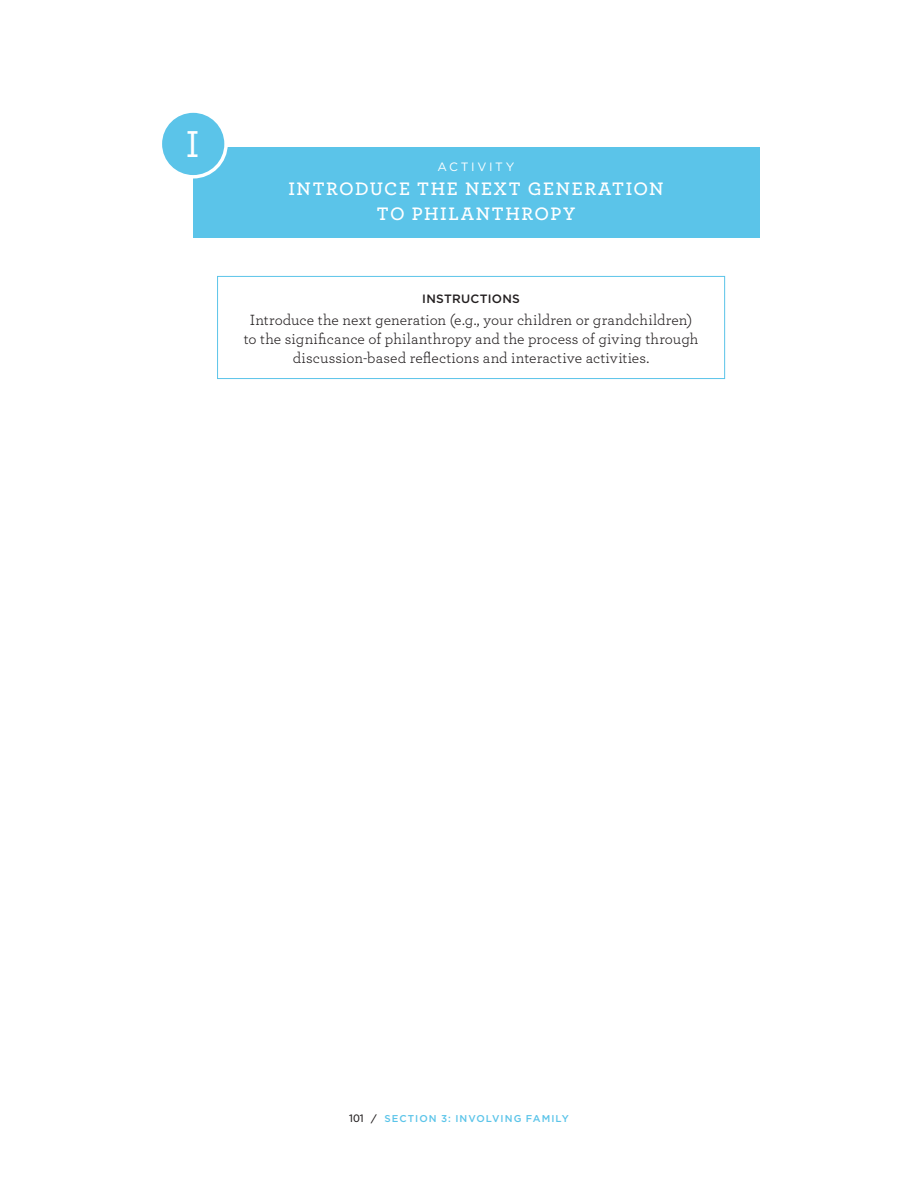
<style>
.page{position:relative;width:918px;height:1188px;background:#fff}
.page>*{position:absolute;margin:0;border:0;box-sizing:border-box;transform-origin:0 0}
.t1{font:500 39.3px "Archer";color:#fff}
.t2{font:600 18.9px/24.2px "Archer";letter-spacing:.085em;color:#fff;text-align:center}
.instructions_box{font:15.6px/18.9px "Archer";letter-spacing:.005em;color:#231f20;text-align:center}
.instructions_box-2{font:500 12.15px "Gotham";letter-spacing:.025em;color:#231f20}
.t3{font:12.15px "Gotham";letter-spacing:.215em;color:#fff}
.t4{font:500 9.9px "Gotham";letter-spacing:.1em;color:#5bc4e9}
.s1{font-family:"Whitney";font-size:11.1px;color:#231f20}
</style>
<div class="page">
<div style="left:217px;top:276px;width:508px;height:103px;border:1px solid #5bc4e9"></div>
<div style="left:193px;top:147px;width:566px;height:91px;background:#5bc4e9"></div>
<div style="left:160px;top:111px;width:66px;height:66px;background:#5bc4e9;border-radius:50%"></div>
<div style="left:159px;top:109px;width:69px;height:70px;border:3px solid #fff;border-radius:50%"></div>
<p class="t1" style="left:186px;top:116px;width:15px">I</p>
<p class="t3" style="left:437px;top:159px;width:79px">ACTIVITY</p>
<p class="t2" style="left:288px;top:176px;width:377px">INTRODUCE THE NEXT GENERATION<br>TO PHILANTHROPY</p>
<p class="instructions_box-2" style="left:422px;top:290px;width:99px">INSTRUCTIONS</p>
<p class="instructions_box" style="left:244px;top:310px;width:456px">Introduce the next generation (e.g., your children or grandchildren) to the significance of philanthropy and the process of giving through discussion-based reflections and interactive activities.</p>
<p class="t4" style="left:349px;top:1112px;width:221px"><span class="s1">101 /</span> SECTION 3: INVOLVING FAMILY</p>
</div>
